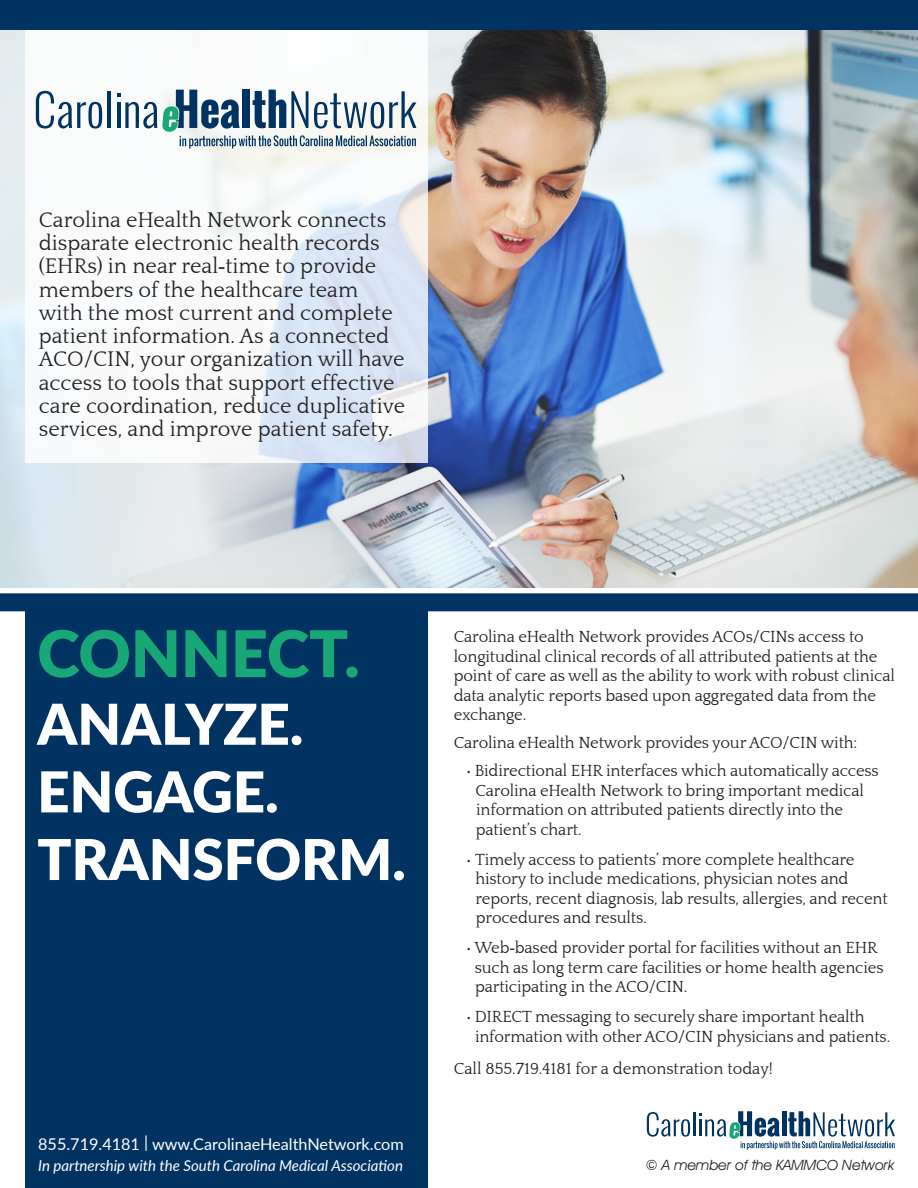
<style>
.page{position:relative;width:918px;height:1188px;background:#fff}
.page>*{position:absolute;margin:0;border:0;box-sizing:border-box;transform-origin:0 0}
.t1{font:900 64.35px "Lato";color:#18a776}
.t2{font:900 56.4px "Lato";color:#fff}
.t3{font:21.75px/23.2px "Quattrocento";color:#231f20}
.t4{font:16.5px/19.5px "Quattrocento";letter-spacing:-.01em;color:#231f20}
.t5{font:16.2px "Lato";color:#fff}
.t6{font:italic 15px "Lato";color:#fff}
.t7{font:italic 14.1px "Avant Garde IT Cby BT";color:#231f20}
.s1{font-family:"Times New Roman"}
</style>
<div class="page">
<img style="left:0;top:30px;width:918px;height:558px">
<svg style="left:25px;top:30px;width:403px;height:432px"></svg>
<div style="left:25px;top:602px;width:403px;height:586px;background:#003262"></div>
<div style="left:0;top:0;width:918px;height:30px;background:#003262"></div>
<svg style="left:36px;top:91px;width:66px;height:38px"></svg>
<hr style="left:108px;top:91px;width:3px;height:37px;background:#003262">
<svg style="left:117px;top:90px;width:299px;height:58px"></svg>
<div style="left:0;top:593px;width:918px;height:18px;background:#003262"></div>
<svg style="left:647px;top:1112px;width:43px;height:25px"></svg>
<hr style="left:694px;top:1112px;width:2px;height:24px;background:#003262">
<svg style="left:700px;top:1111px;width:195px;height:39px"></svg>
<p class="t3" style="left:39px;top:209px;width:368px">Carolina eHealth Network connects disparate electronic health records (EHRs) in near real<span class="s1">-</span>time to provide members of the healthcare team with the most current and complete patient information. As a connected ACO/CIN, your organization will have access to tools that support effective care coordination, reduce duplicative services, and improve patient safety.</p>
<p class="t1" style="left:37px;top:605px;width:324px">CONNECT.</p>
<p class="t2" style="left:37px;top:682px;width:267px">ANALYZE.</p>
<p class="t2" style="left:37px;top:749px;width:243px">ENGAGE.</p>
<p class="t2" style="left:37px;top:817px;width:370px">TRANSFORM.</p>
<p class="t5" style="left:38px;top:1132px;width:367px">855.719.4181 | www.CarolinaeHealthNetwork.com</p>
<p class="t6" style="left:38px;top:1155px;width:366px">In partnership with the South Carolina Medical Association</p>
<p class="t4" style="left:454px;top:628px;width:443px">Carolina eHealth Network provides ACOs/CINs access to longitudinal clinical records of all attributed patients at the point of care as well as the ability to work with robust clinical data analytic reports based upon aggregated data from the exchange.</p>
<p class="t4" style="left:454px;top:733px;width:405px">Carolina eHealth Network provides your ACO/CIN with:</p>
<p class="t4" style="left:466px;top:762px;width:414px">• Bidirectional EHR interfaces which automatically access</p>
<p class="t4" style="left:475px;top:781px;width:390px">Carolina eHealth Network to bring important medical</p>
<p class="t4" style="left:476px;top:801px;width:369px">information on attributed patients directly into the</p>
<p class="t4" style="left:476px;top:820px;width:107px">patient’s chart.</p>
<p class="t4" style="left:466px;top:850px;width:390px">• Timely access to patients’ more complete healthcare</p>
<p class="t4" style="left:475px;top:870px;width:375px">history to include medications, physician notes and</p>
<p class="t4" style="left:475px;top:889px;width:414px">reports, recent diagnosis, lab results, allergies, and recent</p>
<p class="t4" style="left:476px;top:909px;width:172px">procedures and results.</p>
<p class="t4" style="left:466px;top:939px;width:413px">• Web<span class="s1">-</span>based provider portal for facilities without an EHR</p>
<p class="t4" style="left:475px;top:958px;width:410px">such as long term care facilities or home health agencies</p>
<p class="t4" style="left:475px;top:978px;width:214px">participating in the ACO/CIN.</p>
<p class="t4" style="left:466px;top:1008px;width:400px">• DIRECT messaging to securely share important health</p>
<p class="t4" style="left:475px;top:1027px;width:417px">information with other ACO/CIN physicians and patients.</p>
<p class="t4" style="left:454px;top:1059px;width:321px">Call 855.719.4181 for a demonstration today!</p>
<p class="t7" style="left:646px;top:1156px;width:250px">© A member of the KAMMCO Network</p>
</div>
